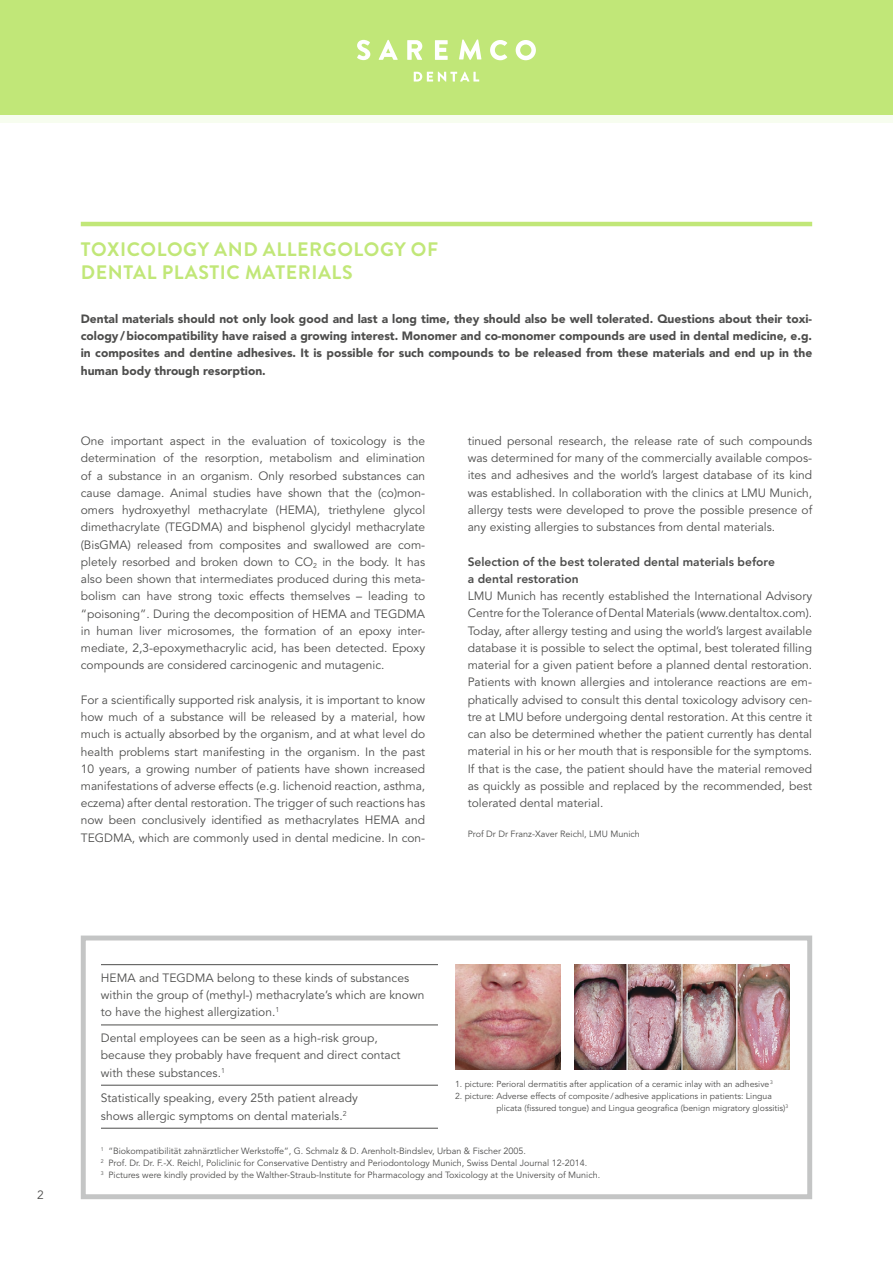
<style>
.page{position:relative;width:893px;height:1263px;background:#fff}
.page>*{position:absolute;margin:0;border:0;box-sizing:border-box;transform-origin:0 0}
.t1{font:700 19.5px/23.4px "Brandon Grotesque";letter-spacing:.03em;color:#c1e778}
.t2{font:12px/17.2px "Avenir";color:#4d4d4c;text-align:justify}
.t3{font:900 12px/17.2px "Avenir";color:#4d4d4c;text-align:justify}
.t4{font:800 12px/17.2px "Avenir";color:#4d4d4c}
.t5{font:9px/12px "Avenir";color:#4d4d4c}
.t6{font:8.7px/11.7px "Avenir";color:#4d4d4c}
</style>
<div class="page">
<div style="left:0;top:0;width:893px;height:115px;background:#c1e778"></div>
<div style="left:0;top:115px;width:893px;height:7px;background:#f7fdef"></div>
<div style="left:81px;top:935px;width:731px;height:264px;border:5px solid #c4c5c5"></div>
<hr style="left:81px;top:222px;width:731px;height:4px;background:#c1e778">
<hr style="left:101px;top:964px;width:337px;height:1px;background:#4d4d4c">
<hr style="left:101px;top:1025px;width:337px;height:1px;background:#4d4d4c">
<hr style="left:101px;top:1085px;width:337px;height:1px;background:#4d4d4c">
<hr style="left:101px;top:1128px;width:337px;height:1px;background:#4d4d4c">
<img style="left:575px;top:964px;width:215px;height:106px">
<img style="left:455px;top:964px;width:105px;height:106px">
<svg style="left:357px;top:40px;width:13px;height:20px"></svg>
<svg style="left:379px;top:40px;width:19px;height:20px"></svg>
<svg style="left:407px;top:40px;width:15px;height:20px"></svg>
<svg style="left:435px;top:40px;width:13px;height:20px"></svg>
<svg style="left:459px;top:40px;width:22px;height:20px"></svg>
<svg style="left:490px;top:40px;width:17px;height:20px"></svg>
<svg style="left:516px;top:40px;width:20px;height:20px"></svg>
<svg style="left:414px;top:72px;width:65px;height:10px"></svg>
<h1 class="t1" style="left:81px;top:238px;width:359px">TOXICOLOGY AND ALLERGOLOGY OF<br>DENTAL PLASTIC MATERIALS</h1>
<p class="t3" style="left:81px;top:310px;width:733px">Dental materials should not only look good and last a long time, they should also be well tolerated. Questions about their toxi&shy;cology/biocompatibility have raised a growing interest. Monomer and co-monomer compounds are used in dental medicine, e.g. in composites and dentine adhesives. It is possible for such compounds to be released from these materials and end up in the human body through resorption.</p>
<p class="t2" style="left:81px;top:433px;width:346px">One important aspect in the evaluation of toxicology is the determination of the resorption, metabolism and elimination of a substance in an organism. Only resorbed substances can cause damage. Animal studies have shown that the (co)mon&shy;omers hydroxyethyl methacrylate (HEMA), triethylene glycol dimethacrylate (TEGDMA) and bisphenol glycidyl methacrylate (BisGMA) released from composites and swallowed are com&shy;pletely resorbed and broken down to CO<sub>2</sub> in the body. It has also been shown that intermediates produced during this meta&shy;bolism can have strong toxic effects themselves – leading to “poisoning”. During the decomposition of HEMA and TEGDMA in human liver microsomes, the formation of an epoxy inter&shy;mediate, 2,3-epoxymethacrylic acid, has been detected. Epoxy compounds are considered carcinogenic and mutagenic.</p>
<p class="t2" style="left:81px;top:691px;width:346px">For a scientifically supported risk analysis, it is important to know how much of a substance will be released by a material, how much is actually absorbed by the organism, and at what level do health problems start manifesting in the organism. In the past 10 years, a growing number of patients have shown increased manifestations of adverse effects (e.g. lichenoid reaction, asthma, eczema) after dental restoration. The trigger of such reactions has now been conclusively identified as methacrylates HEMA and TEGDMA, which are commonly used in dental medicine. In con-</p>
<p class="t2" style="left:468px;top:432px;width:346px">tinued personal research, the release rate of such compounds was determined for many of the commercially available compos&shy;ites and adhesives and the world’s largest database of its kind was established. In collaboration with the clinics at LMU Munich, allergy tests were developed to prove the possible presence of any existing allergies to substances from dental materials.</p>
<p class="t4" style="left:468px;top:553px;width:309px">Selection of the best tolerated dental materials before a dental restoration</p>
<p class="t2" style="left:468px;top:588px;width:346px">LMU Munich has recently established the International Advisory Centre for the Tolerance of Dental Materials (www.dentaltox.com).<br>Today, after allergy testing and using the world’s largest available database it is possible to select the optimal, best tolerated filling material for a given patient before a planned dental restoration.<br>Patients with known allergies and intolerance reactions are em&shy;phatically advised to consult this dental toxicology advisory cen&shy;tre at LMU before undergoing dental restoration. At this centre it can also be determined whether the patient currently has dental material in his or her mouth that is responsible for the symptoms.<br>If that is the case, the patient should have the material removed as quickly as possible and replaced by the recommended, best tolerated dental material.</p>
<p class="t5" style="left:468px;top:828px;width:174px">Prof Dr Dr Franz-Xaver Reichl, LMU Munich</p>
<p class="t2" style="left:37px;top:1187px;width:8px">2</p>
<p class="t2" style="left:101px;top:969px;width:325px;text-align:left">HEMA and TEGDMA belong to these kinds of substances within the group of (methyl-) methacrylate’s which are known to have the highest allergization.<sup>1</sup></p>
<p class="t2" style="left:101px;top:1030px;width:301px;text-align:left">Dental employees can be seen as a high-risk group, because they probably have frequent and direct contact with these substances.<sup>1</sup></p>
<p class="t2" style="left:101px;top:1090px;width:258px">Statistically speaking, every 25th patient already shows allergic symptoms on dental materials.<sup>2</sup></p>
<p class="t6" style="left:455px;top:1079px;width:319px">1. picture: Perioral dermatitis after application of a ceramic inlay with an adhesive<sup>3</sup></p>
<p class="t6" style="left:496px;top:1090px;width:293px;text-indent:-41px">2. picture: Adverse effects of composite/adhesive applications in patients: Lingua plicata (fissured tongue) and Lingua geografica (benign migratory glossitis)<sup>3</sup></p>
<p class="t5" style="left:101px;top:1145px;width:501px"><sup>1</sup> “Biokompatibilität zahnärztlicher Werkstoffe”, G. Schmalz &amp; D. Arenholt-Bindslev, Urban &amp; Fischer 2005.<br><sup>2</sup> Prof. Dr. Dr. F.-X. Reichl, Policlinic for Conservative Dentistry and Periodontology Munich, Swiss Dental Journal 12-2014.<br><sup>3</sup> Pictures were kindly provided by the Walther-Straub-Institute for Pharmacology and Toxicology at the University of Munich.</p>
</div>
